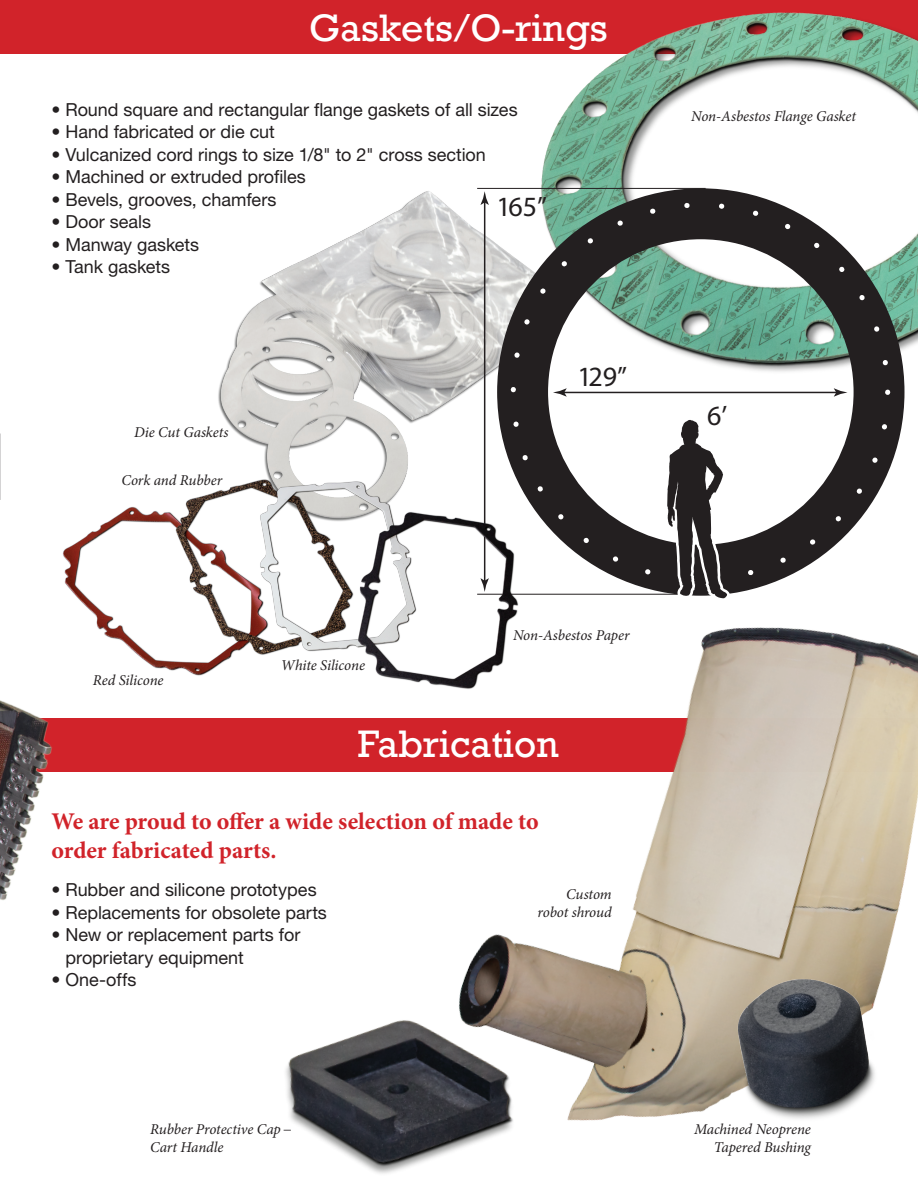
<style>
.page{position:relative;width:918px;height:1188px;background:#fff}
.page>*{position:absolute;margin:0;border:0;box-sizing:border-box;transform-origin:0 0}
.t1{font:36px "Rockwell";color:#fff}
.t2{font:27.9px "Myriad Pro";letter-spacing:-.04em;color:#231f20}
.descriptions{font:700 24px/28.8px "Minion Pro";letter-spacing:-.005em;color:#d1232a}
.Body{font:18px/22.5px "Helvetica Neue LT Std";letter-spacing:-.005em;color:#231f20}
.italic_labels{font:italic 15px/18px "Minion Pro";letter-spacing:-.01em;color:#231f20}
.descriptions-2{font:italic 15px/18px "Minion Pro";letter-spacing:-.01em;color:#231f20;text-align:right}
</style>
<div class="page">
<img style="left:218px;top:187px;width:298px;height:212px">
<div style="left:0;top:0;width:918px;height:54px;background:#d1232a"></div>
<div style="left:0;top:718px;width:918px;height:54px;background:#d1232a"></div>
<img style="left:516px;top:12px;width:402px;height:373px">
<svg style="left:497px;top:188px;width:407px;height:323px"></svg>
<hr style="left:477px;top:188px;width:229px;height:1px;background:#231f20">
<hr style="left:484px;top:200px;width:1px;height:383px;background:#231f20">
<svg style="left:481px;top:191px;width:8px;height:14px"></svg>
<svg style="left:665px;top:417px;width:65px;height:94px"></svg>
<hr style="left:562px;top:392px;width:276px;height:1px;background:#231f20">
<svg style="left:553px;top:388px;width:14px;height:9px"></svg>
<svg style="left:834px;top:388px;width:13px;height:9px"></svg>
<img style="left:469px;top:511px;width:449px;height:610px">
<svg style="left:0;top:434px;width:1px;height:66px"></svg>
<img style="left:63px;top:399px;width:500px;height:348px">
<img style="left:680px;top:919px;width:238px;height:202px">
<img style="left:285px;top:966px;width:288px;height:208px">
<img style="left:0;top:700px;width:52px;height:200px">
<p class="t1" style="left:309px;top:5px;width:300px">Gaskets/O-rings</p>
<p class="Body" style="left:51px;top:98px;width:468px">• Round square and rectangular flange gaskets of all sizes</p>
<p class="Body" style="left:51px;top:120px;width:225px">• Hand fabricated or die cut</p>
<p class="Body" style="left:51px;top:143px;width:436px">• Vulcanized cord rings to size 1/8" to 2" cross section</p>
<p class="Body" style="left:51px;top:165px;width:256px">• Machined or extruded profiles</p>
<p class="Body" style="left:51px;top:188px;width:227px">• Bevels, grooves, chamfers</p>
<p class="Body" style="left:51px;top:210px;width:101px">• Door seals</p>
<p class="Body" style="left:51px;top:233px;width:149px">• Manway gaskets</p>
<p class="Body" style="left:51px;top:255px;width:120px">• Tank gaskets</p>
<p class="t2" style="left:496px;top:189px;width:52px">165”</p>
<p class="italic_labels" style="left:134px;top:423px;width:96px">Die Cut Gaskets</p>
<p class="italic_labels" style="left:122px;top:471px;width:102px">Cork and Rubber</p>
<p class="t2" style="left:578px;top:360px;width:51px">129”</p>
<p class="italic_labels" style="left:93px;top:671px;width:72px">Red Silicone</p>
<p class="italic_labels" style="left:281px;top:656px;width:86px">White Silicone</p>
<p class="italic_labels" style="left:513px;top:626px;width:118px">Non-Asbestos Paper</p>
<p class="t1" style="left:358px;top:722px;width:203px">Fabrication</p>
<p class="descriptions" style="left:51px;top:807px;width:489px">We are proud to offer a wide selection of made to order fabricated parts.</p>
<p class="Body" style="left:51px;top:878px;width:267px">• Rubber and silicone prototypes</p>
<p class="Body" style="left:51px;top:901px;width:277px">• Replacements for obsolete parts</p>
<p class="Body" style="left:65px;top:923px;width:236px;text-indent:-14px">• New or replacement parts for proprietary equipment</p>
<p class="Body" style="left:51px;top:968px;width:87px">• One-offs</p>
<p class="descriptions-2" style="left:538px;top:886px;width:76px">Custom robot shroud</p>
<p class="italic_labels" style="left:691px;top:107px;width:166px">Non-Asbestos Flange Gasket</p>
<p class="t2" style="left:707px;top:399px;width:22px">6’</p>
<p class="italic_labels" style="left:150px;top:1120px;width:143px">Rubber Protective Cap −<br>Cart Handle</p>
<p class="italic_labels" style="left:694px;top:1120px;width:118px;text-align:right">Machined Neoprene<br>Tapered Bushing</p>
</div>
